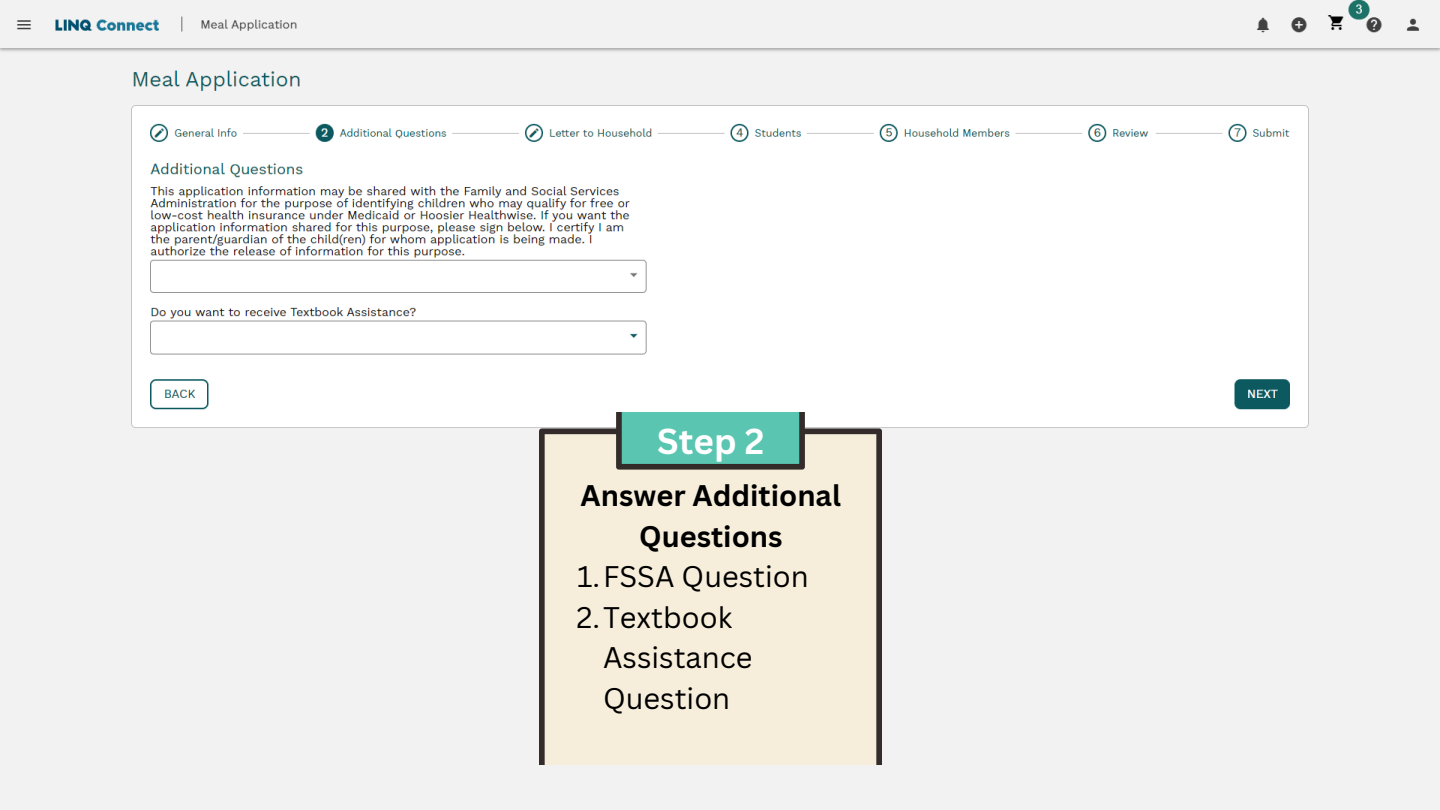
<style>
.page{position:relative;width:1440px;height:810px;background:#fff}
.page>*{position:absolute;margin:0;border:0;box-sizing:border-box;transform-origin:0 0}
.t1{font:700 35.1px "Canva Sans";color:#fff}
.t2{font:29px/40.5px "Canva Sans";color:#000}
.t3{font:700 29px/40.5px "Canva Sans";color:#000;text-align:center}
</style>
<div class="page">
<img style="left:0;top:0;width:1440px;height:810px">
<img style="left:540px;top:413px;width:342px;height:351px">
<p class="t1" style="left:657px;top:417px;width:109px">Step 2</p>
<p class="t3" style="left:581px;top:475px;width:262px">Answer Additional<br>Questions</p>
<p class="t2" style="left:577px;top:556px;width:233px">1.FSSA Question</p>
<p class="t2" style="left:603px;top:596px;width:151px;text-indent:-26px">2.Textbook<br>Assistance<br>Question</p>
</div>
